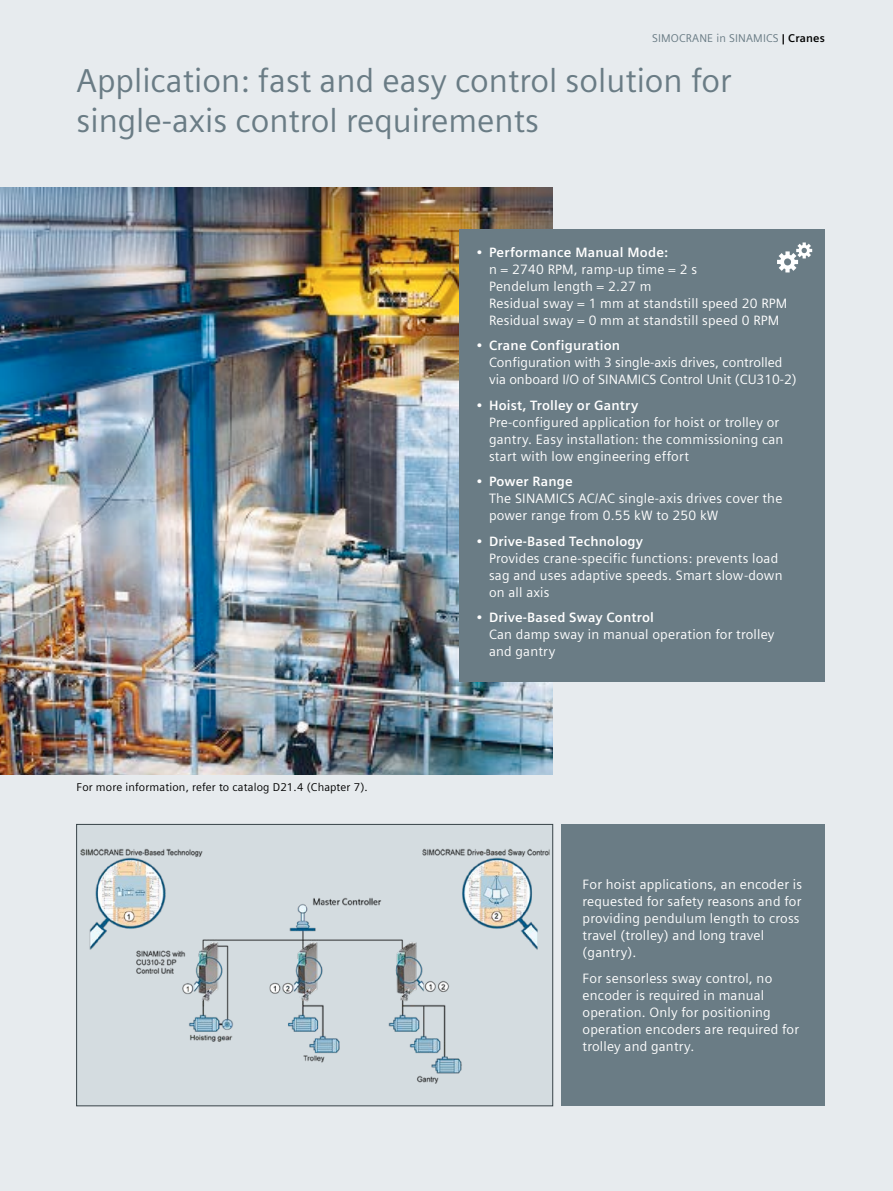
<style>
.page{position:relative;width:893px;height:1191px;background:#e7ebee}
.page>*{position:absolute;margin:0;border:0;box-sizing:border-box;transform-origin:0 0}
.t1{font:33px/39.6px "Siemens Sans Global";color:#6a7c85}
.t2{font:13.5px/17px "Siemens Sans Global";letter-spacing:.015em;color:#fff}
.t3{font:11.25px "Siemens Sans Global";letter-spacing:.015em;color:#000}
.t4{font:11.25px "Siemens Sans Global";letter-spacing:.015em;color:#6a7c85}
.s1{font-weight:700;color:#000}
.s2{font-weight:700}
</style>
<div class="page">
<div style="left:561px;top:824px;width:264px;height:282px;background:#6a7c85"></div>
<div style="left:77px;top:824px;width:476px;height:281px;background:#d4dce0"></div>
<img style="left:80px;top:848px;width:470px;height:235px">
<div style="left:77px;top:824px;width:476px;height:282px;border:1px solid #384348"></div>
<img style="left:0;top:187px;width:553px;height:587px">
<div style="left:459px;top:230px;width:366px;height:452px;background:#6a7c85"></div>
<svg style="left:777px;top:242px;width:35px;height:30px"></svg>
<p class="t4" style="left:652px;top:30px;width:174px">SIMOCRANE in SINAMICS <span class="s1">| Cranes</span></p>
<h1 class="t1" style="left:77px;top:62px;width:657px">Application: fast and easy control solution for single-axis control requirements</h1>
<p class="t3" style="left:77px;top:779px;width:293px">For more information, refer to catalog D21.4 (Chapter 7).</p>
<p class="t2" style="left:489px;top:244px;width:300px;text-indent:-13px">• <span class="s2">Performance Manual Mode:<br></span>n = 2740 RPM, ramp-up time = 2 s<br>Pendelum length = 2.27 m<br>Residual sway = 1 mm at standstill speed 20 RPM Residual sway = 0 mm at standstill speed 0 RPM</p>
<p class="t2" style="left:489px;top:337px;width:309px;text-indent:-13px">• <span class="s2">Crane Configuration<br></span>Configuration with 3 single-axis drives, controlled via onboard I/O of SINAMICS Control Unit (CU310-2)</p>
<p class="t2" style="left:489px;top:397px;width:296px;text-indent:-13px">• <span class="s2">Hoist, Trolley or Gantry<br></span>Pre-configured application for hoist or trolley or gantry. Easy installation: the commissioning can start with low engineering effort</p>
<p class="t2" style="left:489px;top:474px;width:295px;text-indent:-13px">• <span class="s2">Power Range<br></span>The SINAMICS AC/AC single-axis drives cover the power range from 0.55 kW to 250 kW</p>
<p class="t2" style="left:489px;top:533px;width:295px;text-indent:-13px">• <span class="s2">Drive-Based Technology<br></span>Provides crane-specific functions: prevents load sag and uses adaptive speeds. Smart slow-down on all axis</p>
<p class="t2" style="left:489px;top:610px;width:287px;text-indent:-13px">• <span class="s2">Drive-Based Sway Control<br></span>Can damp sway in manual operation for trolley and gantry</p>
<p class="t2" style="left:583px;top:876px;width:221px">For hoist applications, an encoder is requested for safety reasons and for providing pendulum length to cross travel (trolley) and long travel (gantry).</p>
<p class="t2" style="left:583px;top:970px;width:218px">For sensorless sway control, no encoder is required in manual operation. Only for positioning operation encoders are required for trolley and gantry.</p>
</div>
